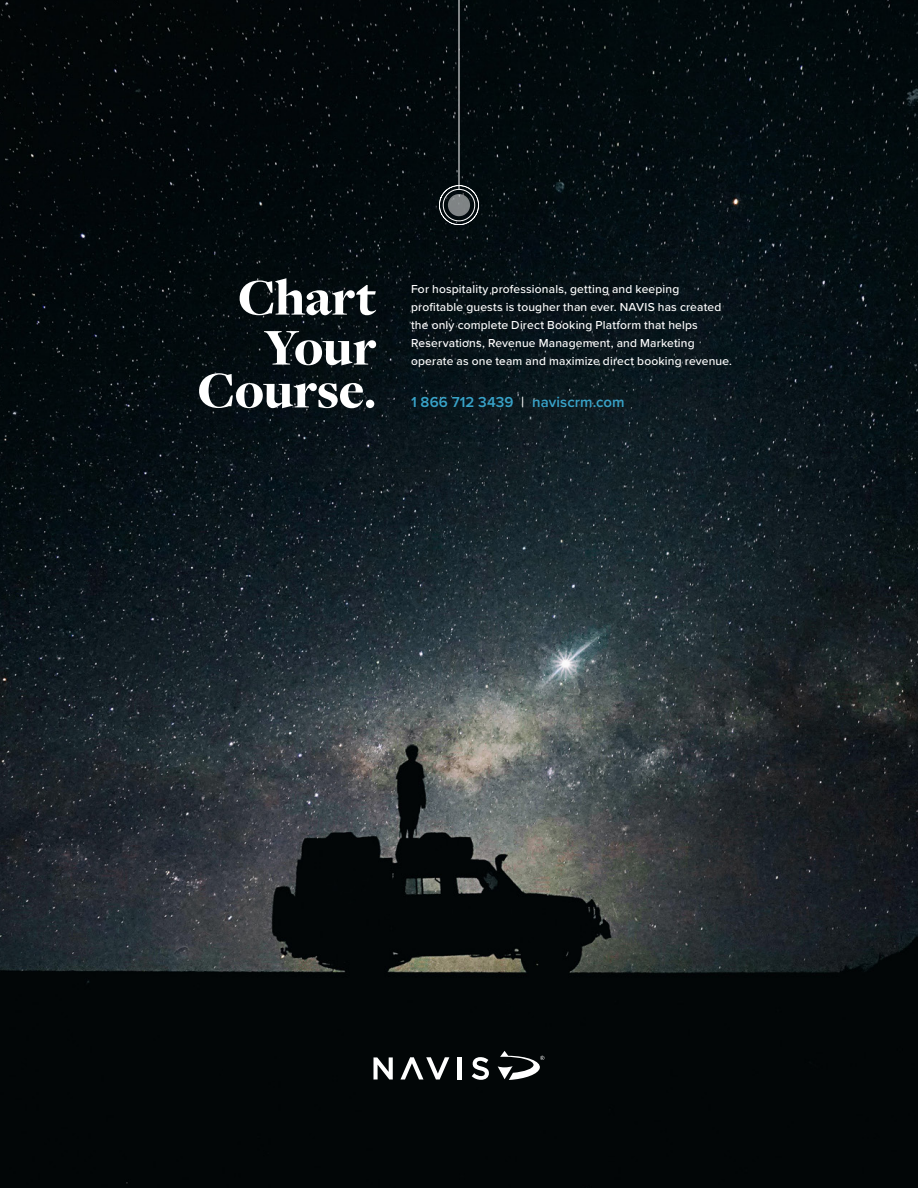
<style>
.page{position:relative;width:918px;height:1188px;background:#fff}
.page>*{position:absolute;margin:0;border:0;box-sizing:border-box;transform-origin:0 0}
.t1{font:900 53.55px/49.9px "Freight Disp Pro";letter-spacing:-.005em;color:#fff;text-align:center}
.t2{font:600 15px "Proxima Nova";letter-spacing:.005em;color:#38a3c9}
.t3{font:500 12px/18px "Proxima Nova";letter-spacing:.015em;color:#fff}
.s1{font-weight:500;color:#fff}
</style>
<div class="page">
<img style="left:0;top:0;width:918px;height:1188px">
<hr style="left:459px;top:0;width:1px;height:189px;background:#fff">
<svg style="left:439px;top:185px;width:40px;height:40px"></svg>
<div style="left:448px;top:194px;width:22px;height:22px;background:#7f8485;border-radius:50%"></div>
<svg style="left:373px;top:1057px;width:20px;height:23px"></svg>
<svg style="left:400px;top:1057px;width:49px;height:23px"></svg>
<hr style="left:458px;top:1057px;width:4px;height:23px;background:#fff">
<svg style="left:472px;top:1057px;width:17px;height:23px"></svg>
<svg style="left:498px;top:1051px;width:47px;height:29px"></svg>
<h1 class="t1" style="left:238px;top:272px;width:140px">Chart<br>Your</h1>
<h1 class="t1" style="left:197px;top:365px;width:180px">Course.</h1>
<p class="t3" style="left:411px;top:280px;width:322px">For hospitality professionals, getting and keeping profitable guests is tougher than ever. NAVIS has created the only complete Direct Booking Platform that helps Reservations, Revenue Management, and Marketing operate as one team and maximize direct booking revenue.</p>
<p class="t2" style="left:411px;top:391px;width:215px">1 866 712 3439 <span class="s1">|</span> naviscrm.com</p>
</div>
